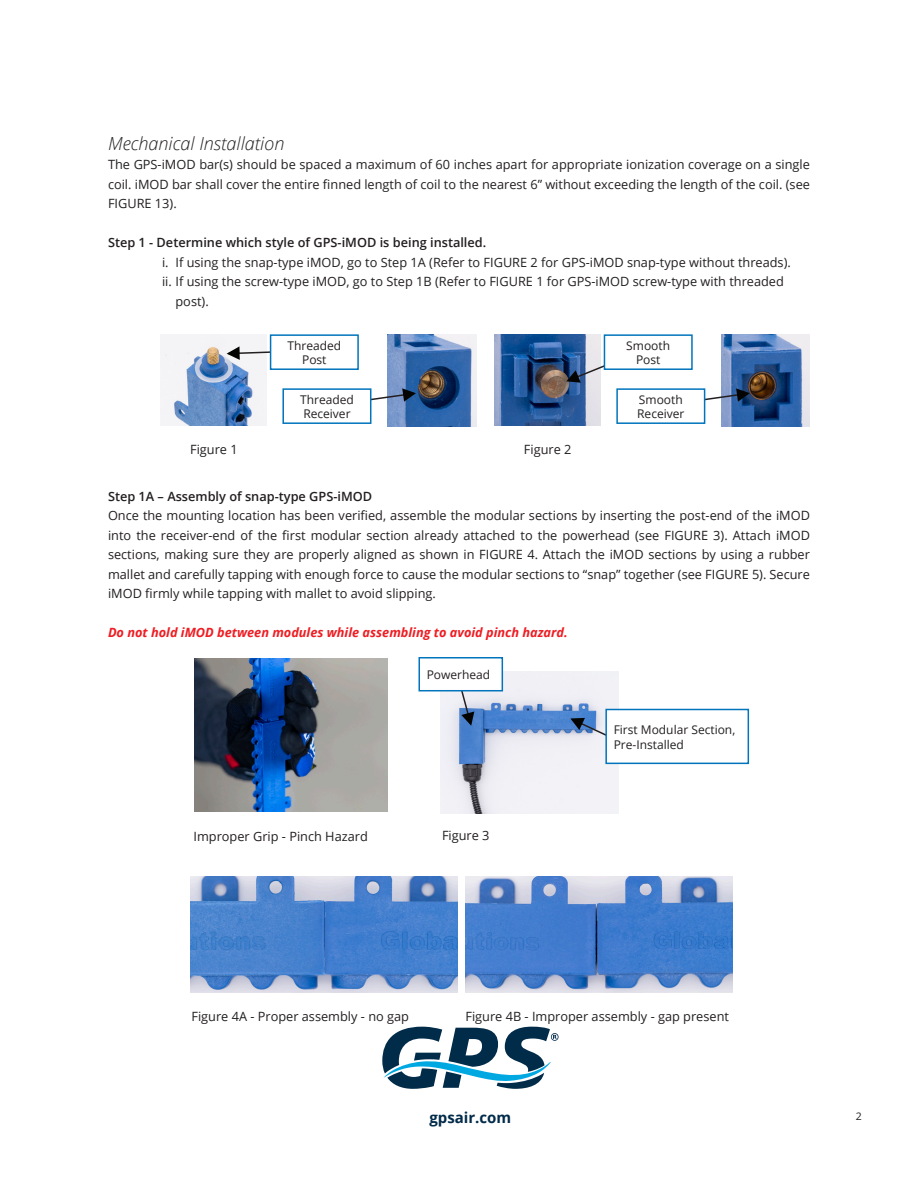
<style>
.page{position:relative;width:918px;height:1188px;background:#fff}
.page>*{position:absolute;margin:0;border:0;box-sizing:border-box;transform-origin:0 0}
.Subheader{font:italic 300 18px "Open Sans";color:#231f20}
.t1{font:700 15px "Open Sans";color:#002b49}
.GPS_Manual_Bodycopy{font:12.75px/19.5px "Open Sans";color:#231f20;text-align:justify}
.GPS_Manual_Bodycopy-2{font:600 12.75px "Open Sans";color:#231f20}
.GPS_Manual_Bodycopy-3{font:italic 700 12.75px "Open Sans";color:#ee1d23}
.GPS_Manual_Bodycopy-4{font:12px/15px "Open Sans";color:#231f20}
.t2{font:10.5px "Open Sans";color:#231f20}
</style>
<div class="page">
<svg style="left:382px;top:1027px;width:176px;height:61px"></svg>
<img style="left:388px;top:334px;width:88px;height:93px">
<img style="left:161px;top:334px;width:106px;height:92px">
<img style="left:495px;top:334px;width:106px;height:92px">
<img style="left:721px;top:334px;width:89px;height:93px">
<svg style="left:227px;top:346px;width:43px;height:14px"></svg>
<svg style="left:566px;top:362px;width:38px;height:21px"></svg>
<svg style="left:371px;top:388px;width:45px;height:14px"></svg>
<svg style="left:705px;top:388px;width:45px;height:14px"></svg>
<div style="left:270px;top:334px;width:89px;height:36px;border:2px solid #0174bc"></div>
<div style="left:604px;top:334px;width:89px;height:36px;border:2px solid #0174bc"></div>
<div style="left:282px;top:388px;width:89px;height:36px;border:2px solid #0174bc"></div>
<div style="left:616px;top:388px;width:89px;height:36px;border:2px solid #0174bc"></div>
<img style="left:194px;top:658px;width:194px;height:154px">
<img style="left:441px;top:671px;width:177px;height:142px">
<svg style="left:570px;top:717px;width:35px;height:33px"></svg>
<div style="left:606px;top:710px;width:142px;height:53px;background:#fff"></div>
<div style="left:605px;top:709px;width:144px;height:55px;border:2px solid #0174bc"></div>
<svg style="left:451px;top:691px;width:23px;height:35px"></svg>
<div style="left:419px;top:658px;width:83px;height:33px;background:#fff"></div>
<div style="left:418px;top:657px;width:85px;height:34px;border:2px solid #0174bc"></div>
<img style="left:191px;top:877px;width:267px;height:116px">
<img style="left:465px;top:877px;width:267px;height:116px">
<p class="Subheader" style="left:108px;top:131px;width:178px">Mechanical Installation</p>
<p class="GPS_Manual_Bodycopy" style="left:108px;top:155px;width:704px">The GPS-iMOD bar(s) should be spaced a maximum of 60 inches apart for appropriate ionization coverage on a single coil. iMOD bar shall cover the entire finned length of coil to the nearest 6” without exceeding the length of the coil. (see FIGURE 13).</p>
<p class="GPS_Manual_Bodycopy-2" style="left:108px;top:234px;width:380px">Step 1 - Determine which style of GPS-iMOD is being installed.</p>
<p class="GPS_Manual_Bodycopy" style="left:162px;top:252px;width:630px">i. If using the snap-type iMOD, go to Step 1A (Refer to FIGURE 2 for GPS-iMOD snap-type without threads).</p>
<p class="GPS_Manual_Bodycopy" style="left:176px;top:272px;width:610px;text-indent:-14px">ii. If using the screw-type iMOD, go to Step 1B (Refer to FIGURE 1 for GPS-iMOD screw-type with threaded post).</p>
<p class="GPS_Manual_Bodycopy-4" style="left:287px;top:338px;width:55px">Threaded</p>
<p class="GPS_Manual_Bodycopy-4" style="left:302px;top:351px;width:26px">Post</p>
<p class="GPS_Manual_Bodycopy-4" style="left:300px;top:392px;width:55px">Threaded</p>
<p class="GPS_Manual_Bodycopy-4" style="left:303px;top:405px;width:49px">Receiver</p>
<p class="GPS_Manual_Bodycopy" style="left:190px;top:439px;width:49px">Figure 1</p>
<p class="GPS_Manual_Bodycopy" style="left:524px;top:439px;width:49px">Figure 2</p>
<p class="GPS_Manual_Bodycopy-4" style="left:626px;top:338px;width:45px">Smooth</p>
<p class="GPS_Manual_Bodycopy-4" style="left:636px;top:351px;width:26px">Post</p>
<p class="GPS_Manual_Bodycopy-4" style="left:639px;top:392px;width:45px">Smooth</p>
<p class="GPS_Manual_Bodycopy-4" style="left:637px;top:405px;width:49px">Receiver</p>
<p class="GPS_Manual_Bodycopy-2" style="left:108px;top:487px;width:266px">Step 1A – Assembly of snap-type GPS-iMOD</p>
<p class="GPS_Manual_Bodycopy" style="left:108px;top:506px;width:704px">Once the mounting location has been verified, assemble the modular sections by inserting the post-end of the iMOD into the receiver-end of the first modular section already attached to the powerhead (see FIGURE 3). Attach iMOD sections, making sure they are properly aligned as shown in FIGURE 4. Attach the iMOD sections by using a rubber mallet and carefully tapping with enough force to cause the modular sections to “snap” together (see FIGURE 5). Secure iMOD firmly while tapping with mallet to avoid slipping.</p>
<p class="GPS_Manual_Bodycopy-3" style="left:108px;top:624px;width:461px">Do not hold iMOD between modules while assembling to avoid pinch hazard.</p>
<p class="GPS_Manual_Bodycopy-4" style="left:427px;top:667px;width:65px">Powerhead</p>
<p class="GPS_Manual_Bodycopy" style="left:194px;top:826px;width:176px">Improper Grip - Pinch Hazard</p>
<p class="GPS_Manual_Bodycopy" style="left:442px;top:826px;width:49px">Figure 3</p>
<p class="GPS_Manual_Bodycopy-4" style="left:614px;top:721px;width:123px">First Modular Section,<br>Pre-Installed</p>
<p class="GPS_Manual_Bodycopy" style="left:191px;top:1006px;width:219px">Figure 4A - Proper assembly - no gap</p>
<p class="GPS_Manual_Bodycopy" style="left:465px;top:1006px;width:265px">Figure 4B - Improper assembly - gap present</p>
<p class="t1" style="left:429px;top:1107px;width:83px">gpsair.com</p>
<p class="t2" style="left:856px;top:1109px;width:8px">2</p>
</div>
